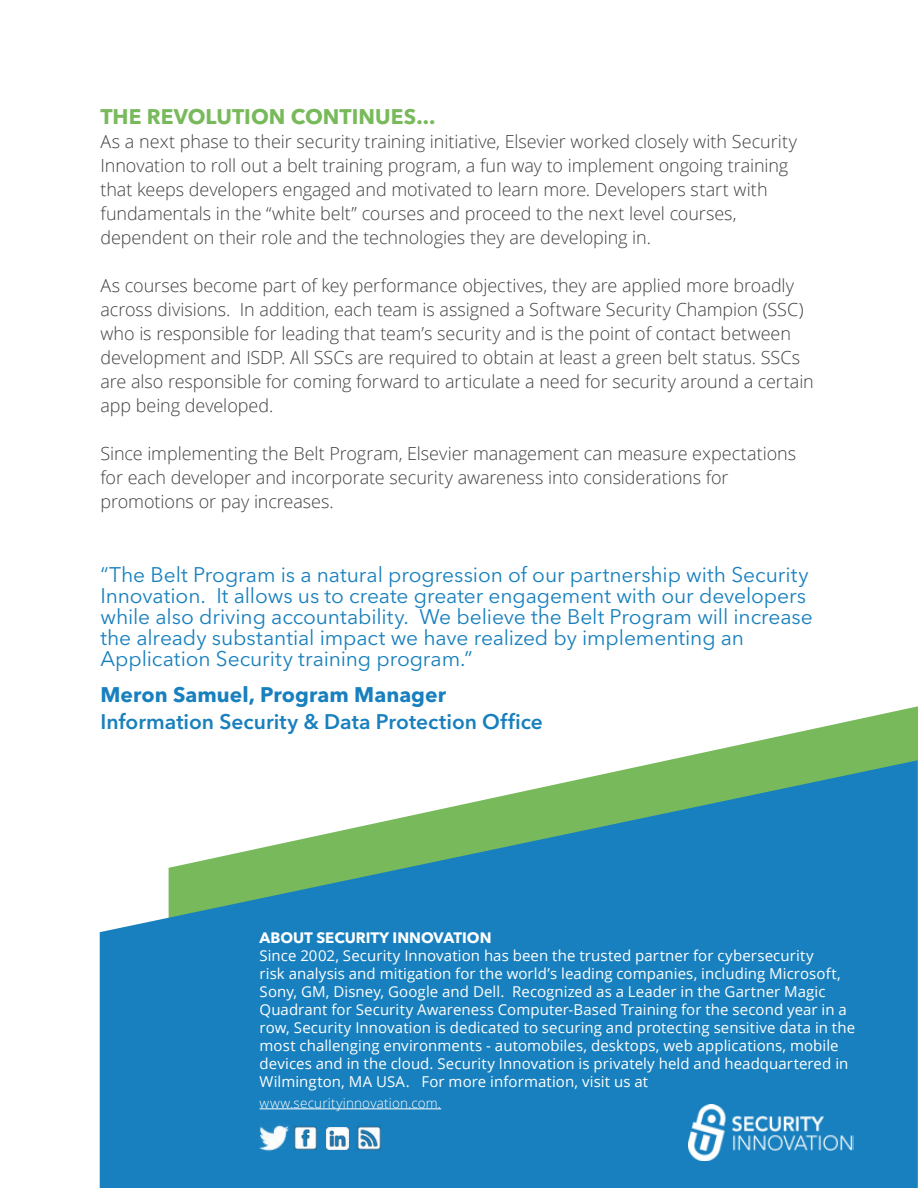
<style>
.page{position:relative;width:918px;height:1188px;background:#fff}
.page>*{position:absolute;margin:0;border:0;box-sizing:border-box;transform-origin:0 0}
.t1{font:21px/21px "Avenir Next LT Pro";letter-spacing:-.005em;color:#1880be}
.t2{font:600 21px "Avenir Next LT Pro";color:#1880be}
.t3{font:700 21px "Avenir Next LT Pro";letter-spacing:.005em;color:#1880be}
.t4{font:700 21px "Avenir Next LT Pro";color:#78ba5b}
.t5{font:300 18px/24px "Open Sans";letter-spacing:-.005em;color:#414042}
.t6{font:15px/18px "Open Sans";letter-spacing:.005em;color:#fff}
.t7{font:700 15px "Avenir Next LT Pro";color:#fff}
.t8{font:300 13.5px "Open Sans";letter-spacing:.015em;color:#fff}
</style>
<div class="page">
<svg style="left:669px;top:706px;width:249px;height:54px"></svg>
<svg style="left:100px;top:760px;width:818px;height:428px;background:#3b94bb"></svg>
<hr style="left:260px;top:1109px;width:181px;height:1px;background:#fff">
<img style="left:293px;top:1125px;width:26px;height:26px">
<img style="left:326px;top:1127px;width:22px;height:22px">
<img style="left:356px;top:1125px;width:26px;height:26px">
<img style="left:260px;top:1124px;width:29px;height:29px">
<img style="left:688px;top:1105px;width:166px;height:55px">
<p class="t4" style="left:100px;top:104px;width:336px">THE REVOLUTION CONTINUES...</p>
<p class="t5" style="left:100px;top:129px;width:698px">As a next phase to their security training initiative, Elsevier worked closely with Security Innovation to roll out a belt training program, a fun way to implement ongoing training that keeps developers engaged and motivated to learn more. Developers start with fundamentals in the “white belt” courses and proceed to the next level courses, dependent on their role and the technologies they are developing in.</p>
<p class="t5" style="left:100px;top:273px;width:715px">As courses become part of key performance objectives, they are applied more broadly across divisions. In addition, each team is assigned a Software Security Champion (SSC) who is responsible for leading that team’s security and is the point of contact between development and ISDP. All SSCs are required to obtain at least a green belt status. SSCs are also responsible for coming forward to articulate a need for security around a certain app being developed.</p>
<p class="t5" style="left:100px;top:441px;width:697px">Since implementing the Belt Program, Elsevier management can measure expectations for each developer and incorporate security awareness into considerations for promotions or pay increases.</p>
<p class="t1" style="left:100px;top:564px;width:714px">“The Belt Program is a natural progression of our partnership with Security Innovation. It allows us to create greater engagement with our developers while also driving accountability. We believe the Belt Program will increase the already substantial impact we have realized by implementing an Application Security training program.”</p>
<p class="t3" style="left:100px;top:682px;width:347px">Meron Samuel, Program Manager</p>
<p class="t2" style="left:100px;top:709px;width:444px">Information Security &amp; Data Protection Office</p>
<p class="t7" style="left:260px;top:928px;width:233px">ABOUT SECURITY INNOVATION</p>
<p class="t6" style="left:260px;top:946px;width:597px">Since 2002, Security Innovation has been the trusted partner for cybersecurity<br>risk analysis and mitigation for the world’s leading companies, including Microsoft, Sony, GM, Disney, Google and Dell. Recognized as a Leader in the Gartner Magic Quadrant for Security Awareness Computer-Based Training for the second year in a row, Security Innovation is dedicated to securing and protecting sensitive data in the most challenging environments - automobiles, desktops, web applications, mobile devices and in the cloud. Security Innovation is privately held and headquartered in Wilmington, MA USA. For more information, visit us at</p>
<p class="t8" style="left:260px;top:1094px;width:183px">www.securityinnovation.com.</p>
</div>
